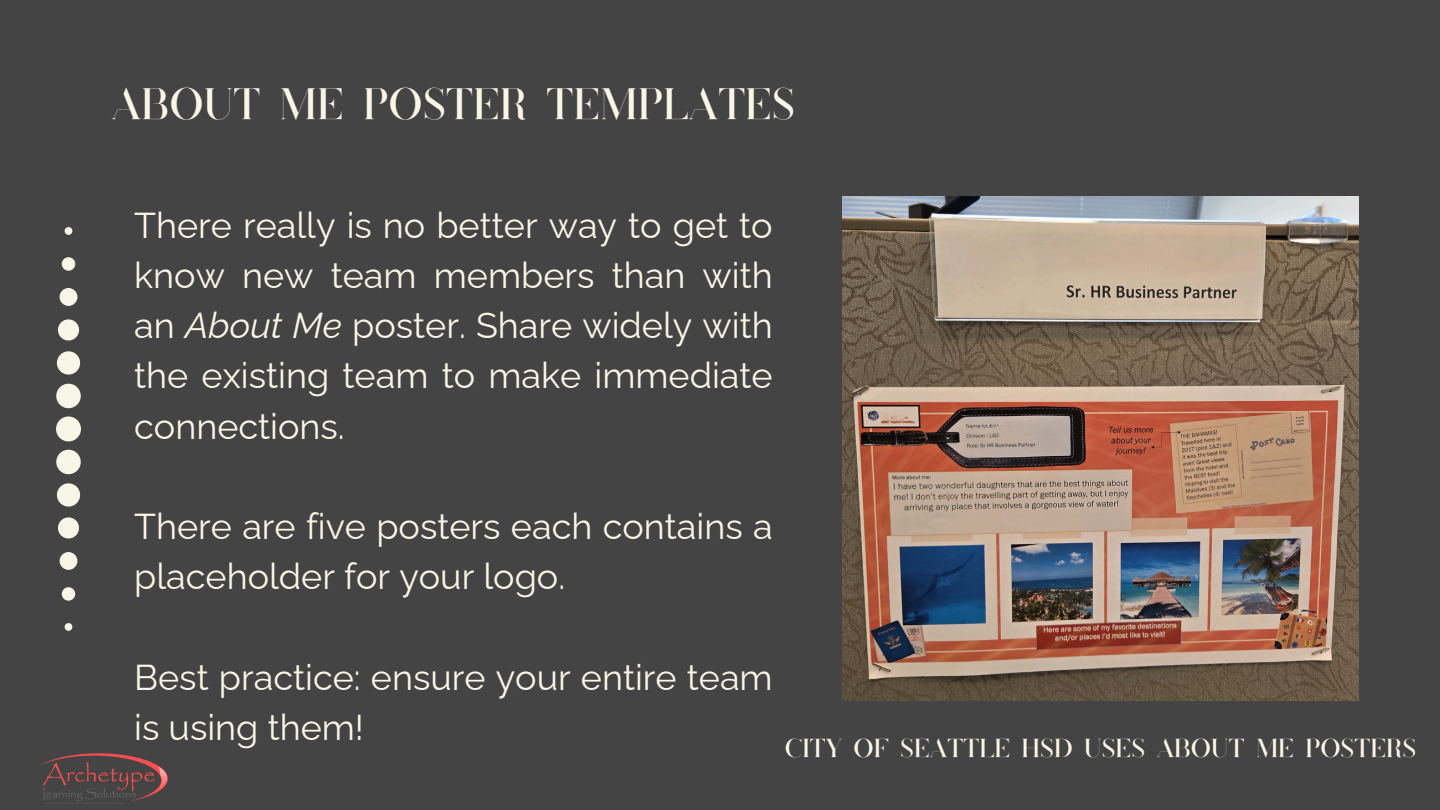
<style>
.page{position:relative;width:1440px;height:810px;background:#454445}
.page>*{position:absolute;margin:0;border:0;box-sizing:border-box;transform-origin:0 0}
.t1{font:44px "Coterie";color:#f8f7e7}
.t2{font:36px/50.2px "Raleway";color:#f8f7e7}
.t3{font:26px "Coterie";color:#f8f7e7}
.s1{font-style:italic}
</style>
<div class="page">
<img style="left:842px;top:196px;width:517px;height:505px">
<img style="left:41px;top:753px;width:127px;height:48px">
<svg style="left:56px;top:227px;width:25px;height:404px"></svg>
<h1 class="t1" style="left:111px;top:85px;width:685px">ABOUT ME POSTER TEMPLATES</h1>
<p class="t2" style="left:134px;top:200px;width:640px;text-align:justify">There really is no better way to get to know new team members than with an <span class="s1">About Me</span> poster. Share widely with the existing team to make immediate connections.</p>
<h2 class="t2" style="left:134px;top:501px;width:640px">There are five posters each contains a placeholder for your logo.</h2>
<h2 class="t2" style="left:134px;top:652px;width:640px">Best practice: ensure your entire team is using them!</h2>
<h2 class="t3" style="left:785px;top:737px;width:633px">CITY OF SEATTLE HSD USES ABOUT ME POSTERS</h2>
</div>
